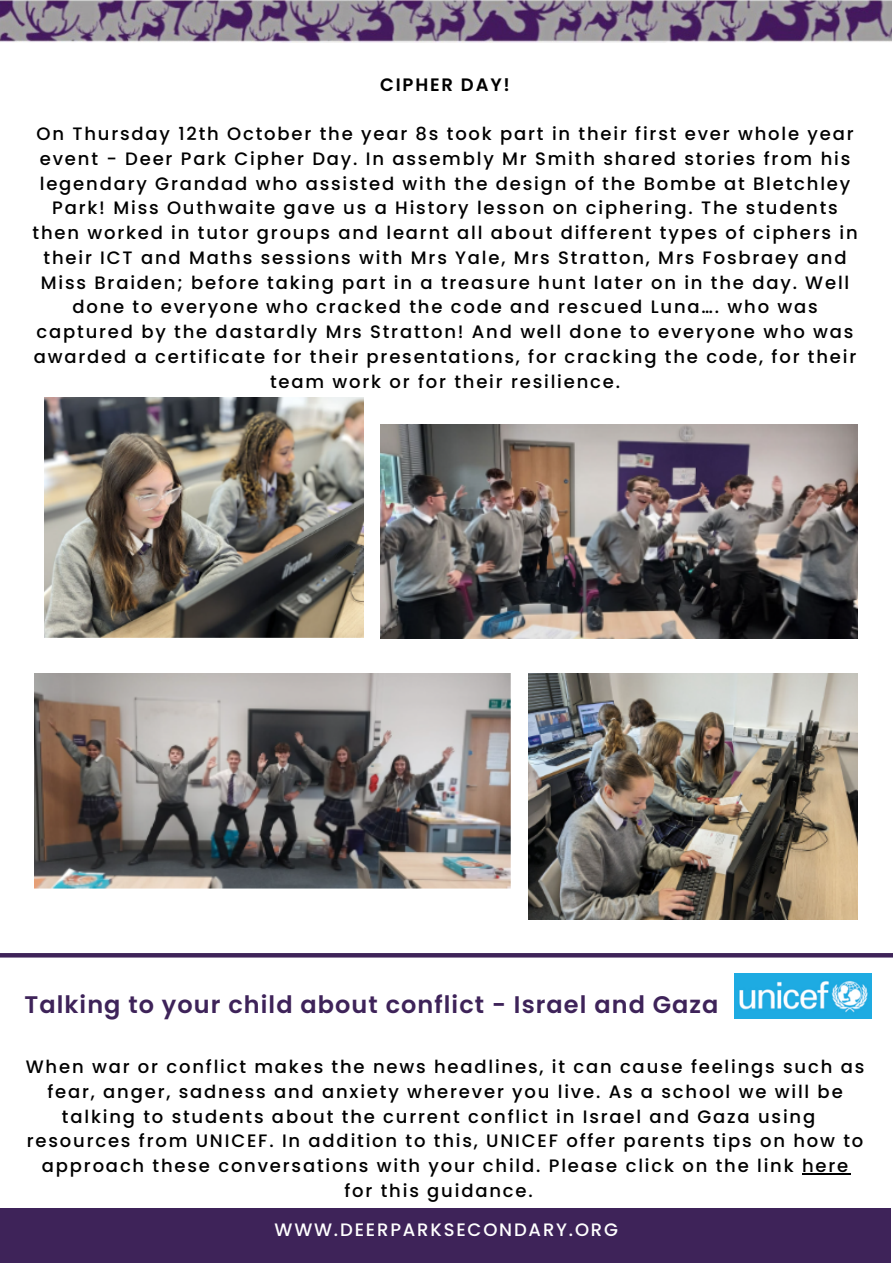
<style>
.page{position:relative;width:893px;height:1264px;background:#fff}
.page>*{position:absolute;margin:0;border:0;box-sizing:border-box;transform-origin:0 0}
.t1{font:600 24px "Poppins";letter-spacing:.045em;color:#3e2359}
.t2{font:500 18px/24.8px "Poppins";letter-spacing:.1em;color:#000;text-align:center}
.t3{font:500 18px "Poppins";letter-spacing:.1em;color:#fff}
.t4{font:600 18px "Poppins";letter-spacing:.1em;color:#000}
</style>
<div class="page">
<img style="left:0;top:0;width:891px;height:43px">
<hr style="left:0;top:953px;width:892px;height:4px;background:#3e2359">
<div style="left:0;top:1208px;width:890px;height:54px;background:#3e2359"></div>
<img style="left:44px;top:397px;width:320px;height:241px">
<img style="left:528px;top:673px;width:329px;height:246px">
<img style="left:34px;top:673px;width:477px;height:216px">
<img style="left:380px;top:424px;width:477px;height:214px">
<img style="left:734px;top:973px;width:137px;height:45px">
<hr style="left:802px;top:1173px;width:48px;height:1px;background:#000">
<p class="t4" style="left:380px;top:72px;width:131px">CIPHER DAY!</p>
<p class="t2" style="left:32px;top:122px;width:826px">On Thursday 12th October the year 8s took part in their first ever whole year event - Deer Park Cipher Day. In assembly Mr Smith shared stories from his legendary Grandad who assisted with the design of the Bombe at Bletchley Park! Miss Outhwaite gave us a History lesson on ciphering. The students then worked in tutor groups and learnt all about different types of ciphers in their ICT and Maths sessions with Mrs Yale, Mrs Stratton, Mrs Fosbraey and Miss Braiden; before taking part in a treasure hunt later on in the day. Well done to everyone who cracked the code and rescued Luna…. who was captured by the dastardly Mrs Stratton! And well done to everyone who was awarded a certificate for their presentations, for cracking the code, for their team work or for their resilience.</p>
<p class="t1" style="left:24px;top:987px;width:695px">Talking to your child about conflict - Israel and Gaza</p>
<p class="t2" style="left:26px;top:1054px;width:840px">When war or conflict makes the news headlines, it can cause feelings such as</p>
<p class="t2" style="left:47px;top:1079px;width:796px">fear, anger, sadness and anxiety wherever you live. As a school we will be</p>
<p class="t2" style="left:62px;top:1103px;width:754px">talking to students about the current conflict in Israel and Gaza using</p>
<p class="t2" style="left:27px;top:1128px;width:837px">resources from UNICEF. In addition to this, UNICEF offer parents tips on how to</p>
<p class="t2" style="left:42px;top:1153px;width:807px">approach these conversations with your child. Please click on the link here</p>
<p class="t2" style="left:344px;top:1178px;width:190px">for this guidance.</p>
<p class="t3" style="left:274px;top:1217px;width:345px">WWW.DEERPARKSECONDARY.ORG</p>
</div>
